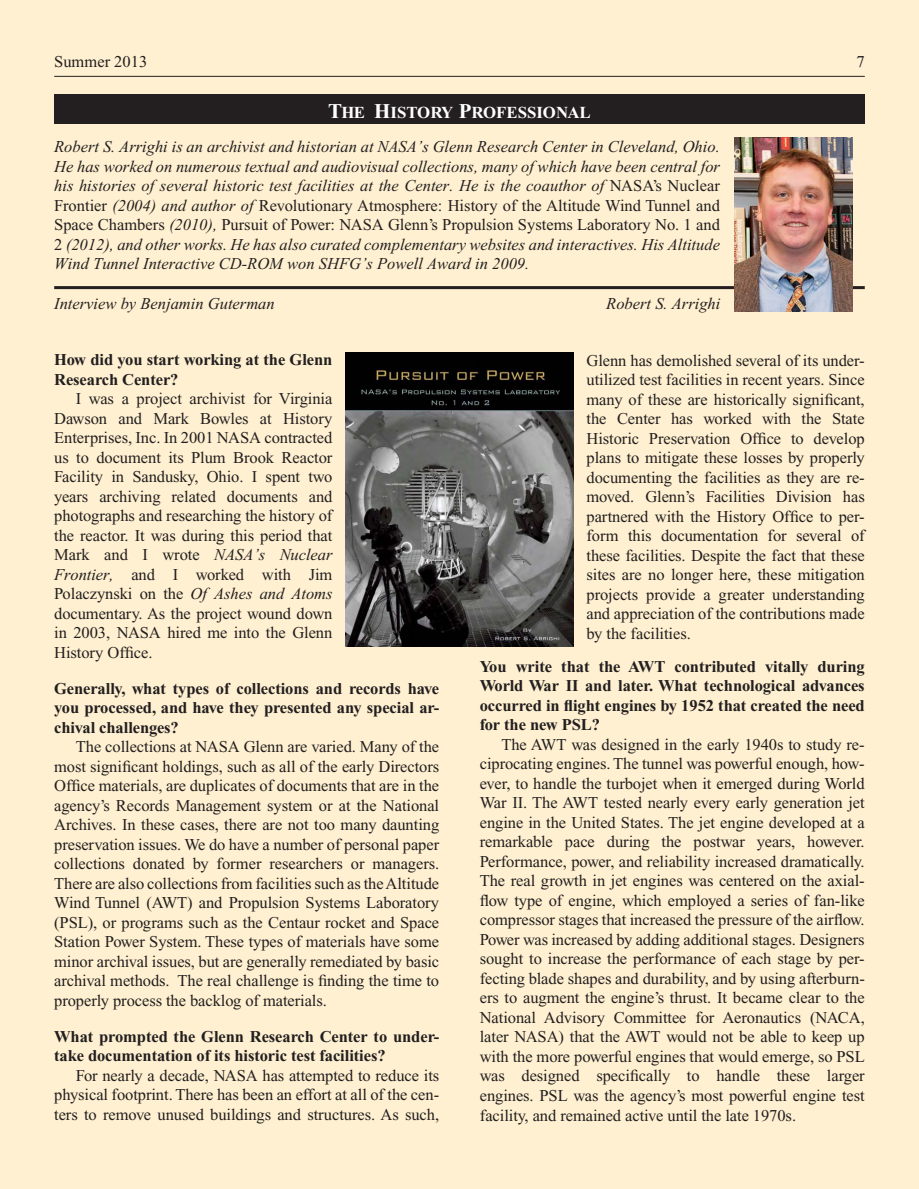
<style>
.page{position:relative;width:919px;height:1189px;background:#fff}
.page>*{position:absolute;margin:0;border:0;box-sizing:border-box;transform-origin:0 0}
.t1{font:16.8px "Times New Roman PS Bold SC800";color:#fff}
.t2{font:16.5px/19.5px "Times New Roman";letter-spacing:-.005em;color:#231f20;text-align:justify}
.t3{font:italic 16.5px/19.5px "Times New Roman";color:#231f20;text-align:justify}
.t4{font:700 16.5px/19.5px "Times New Roman";letter-spacing:-.005em;color:#231f20}
.s1{font-size:21px}
.s2{font-style:normal}
.s3{font-style:italic}
</style>
<div class="page">
<div style="left:0;top:0;width:918px;height:1188px;background:#fef0d0"></div>
<hr style="left:54px;top:76px;width:810px;height:1px;background:#231f20">
<div style="left:54px;top:95px;width:810px;height:29px;background:#231f20"></div>
<hr style="left:54px;top:286px;width:810px;height:3px;background:#231f20">
<img style="left:734px;top:138px;width:118px;height:173px">
<img style="left:346px;top:352px;width:227px;height:294px">
<p class="t2" style="left:54px;top:52px;width:95px">Summer 2013</p>
<p class="t2" style="left:856px;top:52px;width:10px">7</p>
<p class="t1" style="left:328px;top:103px;width:155px"><span class="s1">T</span>HE <span class="s1">H</span>ISTORY <span class="s1">P</span>ROFESSIO</p>
<p class="t1" style="left:556px;top:103px;width:36px">NAL</p>
<p class="t3" style="left:54px;top:137px;width:667px">Robert S. Arrighi is an archivist and historian at NASA’s Glenn Research Center in Cleveland, Ohio.<br>He has worked on numerous textual and audiovisual collections, many of which have been central for his histories of several historic test facilities at the Center. He is the coauthor of <span class="s2">NASA’s Nuclear Frontier</span> (2004) and author of <span class="s2">Revolutionary Atmosphere: History of the Altitude Wind Tunnel and Space Chambers</span> (2010), <span class="s2">Pursuit of Power: NASA Glenn’s Propulsion Systems Laboratory No. 1 and 2</span> (2012), and other works. He has also curated complementary websites and interactives. His Altitude Wind Tunnel Interactive CD-ROM won SHFG’s Powell Award in 2009.</p>
<p class="t3" style="left:54px;top:294px;width:222px">Interview by Benjamin Guterman</p>
<p class="t3" style="left:606px;top:294px;width:116px">Robert S. Arrighi</p>
<p class="t4" style="left:54px;top:350px;width:279px">How did you start working at the Glenn<br>Research Center?</p>
<p class="t2" style="left:54px;top:389px;width:280px;text-indent:22px">I was a project archivist for Virginia Dawson and Mark Bowles at History Enterprises, Inc. In 2001 NASA contracted us to document its Plum Brook Reactor Facility in Sandusky, Ohio. I spent two years archiving related documents and photographs and researching the history of the reactor. It was during this period that Mark and I wrote <span class="s3">NASA’s Nuclear Frontier,</span> and I worked with Jim Polaczynski on the <span class="s3">Of Ashes and Atoms </span>documentary. As the project wound down in 2003, NASA hired me into the Glenn History Office.</p>
<p class="t4" style="left:54px;top:678px;width:386px;text-align:justify">Generally, what types of collections and records have you processed, and have they presented any special ar&shy;chival challenges?</p>
<p class="t2" style="left:54px;top:737px;width:386px;text-indent:22px">The collections at NASA Glenn are varied. Many of the most significant holdings, such as all of the early Directors Office materials, are duplicates of documents that are in the agency’s Records Management system or at the National Archives. In these cases, there are not too many daunting preservation issues. We do have a number of personal paper collections donated by former researchers or managers.<br>There are also collections from facilities such as the Altitude Wind Tunnel (AWT) and Propulsion Systems Laboratory (PSL), or programs such as the Centaur rocket and Space Station Power System. These types of materials have some minor archival issues, but are generally remediated by basic archival methods. The real challenge is finding the time to properly process the backlog of materials.</p>
<p class="t4" style="left:54px;top:1026px;width:386px">What prompted the Glenn Research Center to under&shy;take documentation of its historic test facilities?</p>
<p class="t2" style="left:54px;top:1065px;width:386px;text-indent:22px">For nearly a decade, NASA has attempted to reduce its physical footprint. There has been an effort at all of the cen&shy;ters to remove unused buildings and structures. As such,</p>
<p class="t2" style="left:586px;top:350px;width:280px">Glenn has demolished several of its under&shy;utilized test facilities in recent years. Since many of these are historically significant, the Center has worked with the State Historic Preservation Office to develop plans to mitigate these losses by properly documenting the facilities as they are re&shy;moved. Glenn’s Facilities Division has partnered with the History Office to per&shy;form this documentation for several of these facilities. Despite the fact that these sites are no longer here, these mitigation projects provide a greater understanding and appreciation of the contributions made by the facilities.</p>
<p class="t4" style="left:479px;top:656px;width:386px;text-align:justify">You write that the AWT contributed vitally during World War II and later. What technological advances occurred in flight engines by 1952 that created the need for the new PSL?</p>
<p class="t2" style="left:479px;top:734px;width:386px;text-indent:22px">The AWT was designed in the early 1940s to study re&shy;ciprocating engines. The tunnel was powerful enough, how&shy;ever, to handle the turbojet when it emerged during World War II. The AWT tested nearly every early generation jet engine in the United States. The jet engine developed at a remarkable pace during the postwar years, however.<br>Performance, power, and reliability increased dramatically.<br>The real growth in jet engines was centered on the axial&shy;flow type of engine, which employed a series of fan-like compressor stages that increased the pressure of the airflow.<br>Power was increased by adding additional stages. Designers sought to increase the performance of each stage by per&shy;fecting blade shapes and durability, and by using afterburn&shy;ers to augment the engine’s thrust. It became clear to the National Advisory Committee for Aeronautics (NACA, later NASA) that the AWT would not be able to keep up with the more powerful engines that would emerge, so PSL was designed specifically to handle these larger engines. PSL was the agency’s most powerful engine test facility, and remained active until the late 1970s.</p>
</div>
